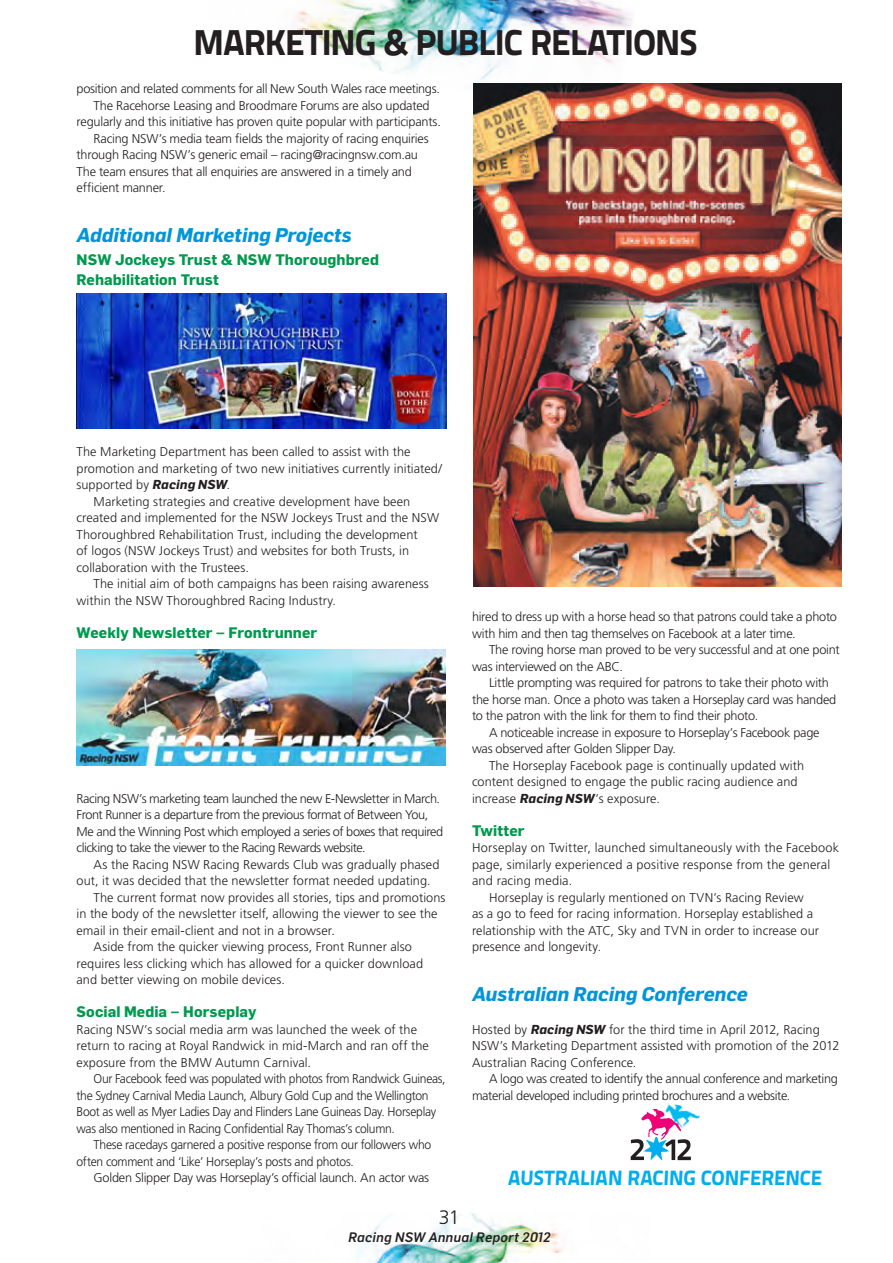
<style>
.page{position:relative;width:893px;height:1263px;background:#fff}
.page>*{position:absolute;margin:0;border:0;box-sizing:border-box;transform-origin:0 0}
.t1{font:36px "Titillium Text 14 L 999 wt";letter-spacing:-.03em;color:#231f20}
.t2{font:20.7px "Titillium Text 14 L 999 wt";letter-spacing:.05em;color:#00aeef}
.t3{font:italic 19.5px "Flama Bold Alt";color:#0095d9}
.t4{font:300 19.5px "Frutiger LT Std";color:#231f20}
.t5{font:15px/19.5px "Flama Bold Alt";letter-spacing:.01em;color:#00994e}
.t6{font:italic 13.5px "Flama Medium Alt";letter-spacing:.02em;color:#231f20}
.t7{font:300 12.75px/16.5px "Frutiger LT Std";letter-spacing:-.005em;color:#231f20}
.t8{font:300 12.75px/16.5px "Frutiger LT Std";letter-spacing:-.025em;color:#231f20;scale:.95 1}
.t9{font:300 12.75px/16.5px "Frutiger LT Std";letter-spacing:-.035em;color:#231f20}
.t10{font:300 12.75px/16.5px "Frutiger LT Std";letter-spacing:-.025em;color:#231f20}
.t11{font:300 12.75px "Frutiger LT Std";letter-spacing:.015em;color:#231f20}
.t12{font:300 12.75px/16.5px "Frutiger LT Std";letter-spacing:-.005em;color:#231f20;scale:.95 1}
.s1{font-family:"Flama Bold Alt";font-weight:400;font-style:italic}
</style>
<div class="page">
<img style="left:295px;top:0;width:373px;height:88px">
<img style="left:356px;top:1213px;width:207px;height:50px">
<img style="left:473px;top:84px;width:368px;height:503px">
<img style="left:76px;top:649px;width:370px;height:116px">
<img style="left:77px;top:293px;width:369px;height:136px">
<img style="left:666px;top:1104px;width:34px;height:25px">
<img style="left:641px;top:1110px;width:40px;height:27px">
<img style="left:641px;top:1137px;width:24px;height:24px">
<svg style="left:631px;top:1139px;width:60px;height:21px"></svg>
<h1 class="t1" style="left:194px;top:20px;width:506px">MARKETING &amp; PUBLIC RELATIONS</h1>
<p class="t10" style="left:77px;top:81px;width:365px">position and related comments for all New South Wales race meetings.</p>
<p class="t7" style="left:94px;top:97px;width:338px">The Racehorse Leasing and Broodmare Forums are also updated</p>
<p class="t7" style="left:77px;top:114px;width:366px">regularly and this initiative has proven quite popular with participants.</p>
<p class="t7" style="left:94px;top:130px;width:337px">Racing NSW’s media team fields the majority of racing enquiries</p>
<p class="t7" style="left:77px;top:147px;width:343px">through Racing NSW’s generic email – racing@racingnsw.com.au</p>
<p class="t7" style="left:77px;top:163px;width:337px">The team ensures that all enquiries are answered in a timely and</p>
<p class="t7" style="left:77px;top:180px;width:91px">efficient manner.</p>
<h3 class="t3" style="left:77px;top:226px;width:277px">Additional Marketing Projects</h3>
<p class="t5" style="left:77px;top:251px;width:304px">NSW Jockeys Trust &amp; NSW Thoroughbred<br>Rehabilitation Trust</p>
<p class="t7" style="left:77px;top:444px;width:336px">The Marketing Department has been called to assist with the</p>
<p class="t7" style="left:77px;top:460px;width:367px">promotion and marketing of two new initiatives currently initiated/</p>
<p class="t7" style="left:77px;top:477px;width:155px">supported by <span class="s1">Racing NSW</span>.</p>
<p class="t7" style="left:94px;top:493px;width:318px">Marketing strategies and creative development have been</p>
<p class="t7" style="left:77px;top:510px;width:364px">created and implemented for the NSW Jockeys Trust and the NSW</p>
<p class="t7" style="left:77px;top:526px;width:343px">Thoroughbred Rehabilitation Trust, including the development</p>
<p class="t7" style="left:77px;top:543px;width:334px">of logos (NSW Jockeys Trust) and websites for both Trusts, in</p>
<p class="t7" style="left:77px;top:559px;width:174px">collaboration with the Trustees.</p>
<p class="t7" style="left:94px;top:576px;width:337px">The initial aim of both campaigns has been raising awareness</p>
<p class="t7" style="left:77px;top:592px;width:261px">within the NSW Thoroughbred Racing Industry.</p>
<p class="t5" style="left:77px;top:623px;width:242px">Weekly Newsletter – Frontrunner</p>
<p class="t9" style="left:77px;top:790px;width:368px">Racing NSW’s marketing team launched the new E-Newsletter in March.<br>Front Runner is a departure from the previous format of Between You, Me and the Winning Post which employed a series of boxes that required clicking to take the viewer to the Racing Rewards website.</p>
<p class="t7" style="left:94px;top:856px;width:347px">As the Racing NSW Racing Rewards Club was gradually phased</p>
<p class="t7" style="left:77px;top:873px;width:356px">out, it was decided that the newsletter format needed updating.</p>
<p class="t7" style="left:94px;top:889px;width:353px">The current format now provides all stories, tips and promotions</p>
<p class="t7" style="left:77px;top:906px;width:363px">in the body of the newsletter itself, allowing the viewer to see the</p>
<p class="t7" style="left:77px;top:922px;width:260px">email in their email-client and not in a browser.</p>
<p class="t7" style="left:94px;top:939px;width:320px">Aside from the quicker viewing process, Front Runner also</p>
<p class="t7" style="left:77px;top:955px;width:348px">requires less clicking which has allowed for a quicker download</p>
<p class="t7" style="left:77px;top:972px;width:210px">and better viewing on mobile devices.</p>
<p class="t5" style="left:77px;top:1003px;width:181px">Social Media – Horseplay</p>
<p class="t7" style="left:77px;top:1021px;width:354px">Racing NSW’s social media arm was launched the week of the return to racing at Royal Randwick in mid-March and ran off the exposure from the BMW Autumn Carnival.</p>
<p class="t8" style="left:77px;top:1071px;width:390px;text-indent:17px">Our Facebook feed was populated with photos from Randwick Guineas, the Sydney Carnival Media Launch, Albury Gold Cup and the Wellington Boot as well as Myer Ladies Day and Flinders Lane Guineas Day. Horseplay was also mentioned in Racing Confidential Ray Thomas’s column.</p>
<p class="t12" style="left:77px;top:1137px;width:375px;text-indent:17px">These racedays garnered a positive response from our followers who often comment and ‘Like’ H orseplay’s posts and photos.</p>
<p class="t7" style="left:94px;top:1170px;width:337px">Golden Slipper Day was Horseplay’s official launch. An actor was</p>
<h3 class="t4" style="left:439px;top:1206px;width:22px">31</h3>
<p class="t7" style="left:472px;top:609px;width:366px">hired to dress up with a horse head so that patrons could take a photo with him and then tag themselves on Facebook at a later time.</p>
<p class="t7" style="left:472px;top:642px;width:369px;text-indent:17px">The roving horse man proved to be very successful and at one point was interviewed on the ABC.</p>
<p class="t7" style="left:472px;top:675px;width:366px;text-indent:17px">Little prompting was required for patrons to take their photo with the horse man. Once a photo was taken a Horseplay card was handed to the patron with the link for them to find their photo.</p>
<p class="t7" style="left:472px;top:724px;width:349px;text-indent:17px">A noticeable increase in exposure to H orseplay’s Facebook page was observed after Golden Slipper Day.</p>
<p class="t7" style="left:472px;top:757px;width:334px;text-indent:17px">The H orseplay Facebook page is continually updated with content designed to engage the public racing audience and increase <span class="s1">Racing NSW</span>’s exposure.</p>
<p class="t5" style="left:472px;top:821px;width:54px">Twitter</p>
<p class="t11" style="left:472px;top:840px;width:369px">H orseplay on Twitter, launched simultaneously with the Facebook</p>
<p class="t11" style="left:472px;top:857px;width:360px">page, similarly experienced a positive response from the general</p>
<p class="t11" style="left:472px;top:873px;width:102px">and racing media.</p>
<p class="t7" style="left:489px;top:889px;width:316px">Horseplay is regularly mentioned on TVN’s Racing Review</p>
<p class="t7" style="left:472px;top:906px;width:343px">as a go to feed for racing information. Horseplay established a</p>
<p class="t7" style="left:472px;top:922px;width:349px">relationship with the ATC, Sky and TVN in order to increase our</p>
<p class="t7" style="left:472px;top:939px;width:131px">presence and longevity.</p>
<h3 class="t3" style="left:472px;top:985px;width:277px">Australian Racing Conference</h3>
<p class="t7" style="left:472px;top:1021px;width:369px">H osted by <span class="s1">Racing NSW</span> for the third time in April 2012, Racing<br>NSW’s Marketing Department assisted with promotion of the 2012<br>Australian Racing Conference.</p>
<p class="t10" style="left:472px;top:1071px;width:367px;text-indent:17px">A logo was created to identify the annual conference and marketing material developed including printed brochures and a website.</p>
<h2 class="t2" style="left:508px;top:1165px;width:317px">AUSTRALIAN RACING CONFERENCE</h2>
<p class="t6" style="left:348px;top:1231px;width:204px">Racing NSW Annual Report 2012</p>
</div>
